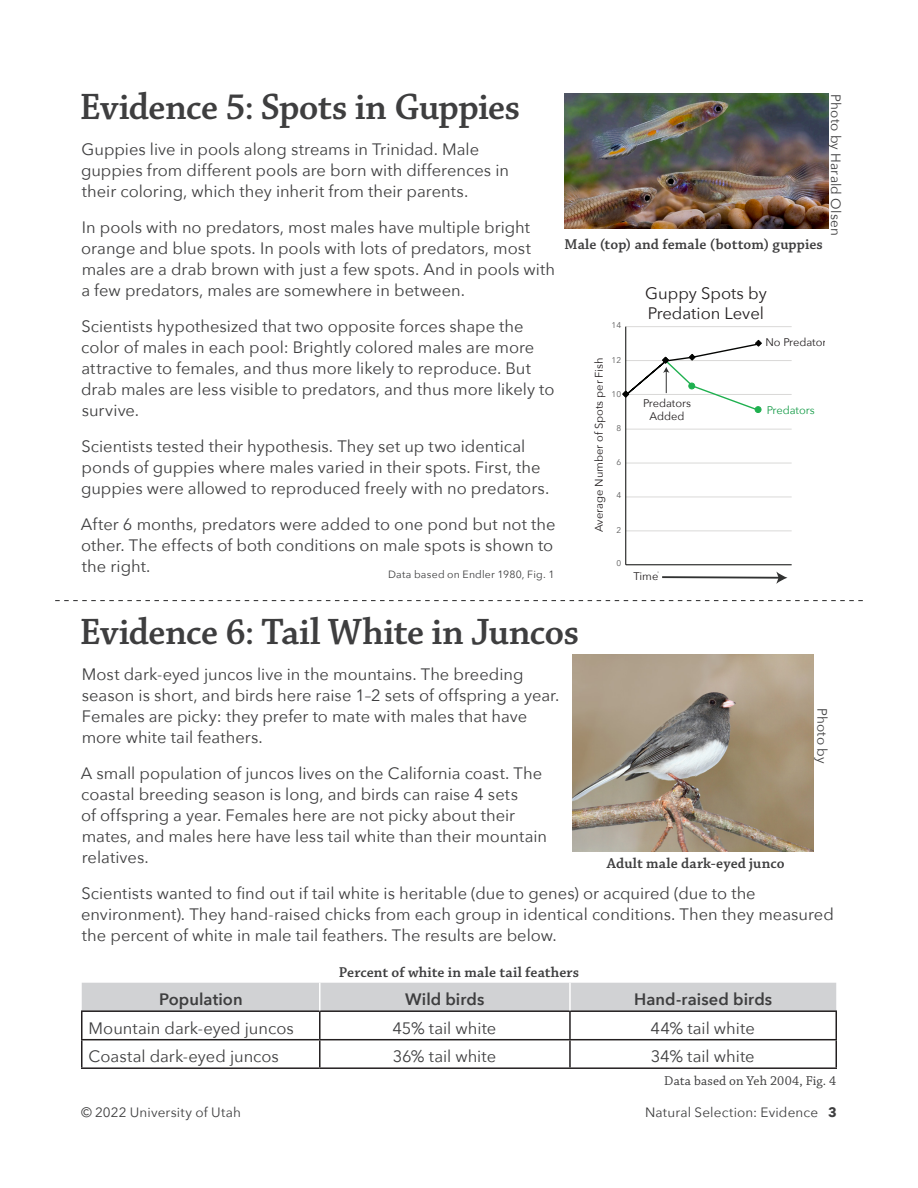
<style>
.page{position:relative;width:918px;height:1188px;background:#fff}
.page>*{position:absolute;margin:0;border:0;box-sizing:border-box;transform-origin:0 0}
.t1{font:39px "Chaparral Pro Semibold Subh";letter-spacing:-.005em;color:#3e3e3f}
.t2{font:16.65px/20px "Avenir Next";color:#231f20}
.Body_text{font:16.5px/21px "Avenir Next";color:#3e3e3f}
.Column_header{font:600 16.5px "Avenir Next";letter-spacing:.005em;color:#3e3e3f}
.Caption_Title{font:600 15px "Chaparral Pro";letter-spacing:.005em;color:#3e3e3f}
.References{font:13.5px "Avenir Next";letter-spacing:.01em;color:#3e3e3f}
.t3{font:13.5px "Chaparral Pro";letter-spacing:.01em;color:#3e3e3f}
.t4{font:11.1px "Myriad Pro";color:#231f20}
.t5{font:11.1px/13.4px "Avenir Next";color:#231f20;text-align:center}
.t6{font:11.1px "Avenir Next";color:#149b47}
.Body_text-2{font:10.5px "Avenir Next";letter-spacing:.02em;color:#3e3e3f}
.t7{font:8.25px "Avenir Next";color:#595959}
.t8{font:6.6px "Calibri";color:#595959}
.s1{font-weight:700}
</style>
<div class="page">
<svg style="left:55px;top:600px;width:808px;height:1px"></svg>
<img style="left:564px;top:93px;width:264px;height:135px">
<hr style="left:626px;top:531px;width:166px;height:1px;background:#dad9d8">
<hr style="left:626px;top:497px;width:166px;height:1px;background:#dad9d8">
<hr style="left:626px;top:463px;width:166px;height:1px;background:#dad9d8">
<hr style="left:626px;top:429px;width:166px;height:1px;background:#dad9d8">
<hr style="left:626px;top:394px;width:166px;height:1px;background:#dad9d8">
<hr style="left:626px;top:360px;width:166px;height:1px;background:#dad9d8">
<hr style="left:626px;top:326px;width:166px;height:1px;background:#dad9d8">
<hr style="left:625px;top:327px;width:1px;height:238px;background:#040503">
<hr style="left:626px;top:564px;width:166px;height:1px;background:#040503">
<svg style="left:662px;top:572px;width:125px;height:12px"></svg>
<svg style="left:622px;top:339px;width:140px;height:74px"></svg>
<svg style="left:81px;top:983px;width:756px;height:84px"></svg>
<hr style="left:81px;top:1067px;width:239px;height:2px;background:#231f20">
<hr style="left:320px;top:1067px;width:250px;height:2px;background:#231f20">
<hr style="left:570px;top:1067px;width:267px;height:2px;background:#231f20">
<hr style="left:319px;top:983px;width:2px;height:27px;background:#fff">
<hr style="left:569px;top:983px;width:2px;height:27px;background:#fff">
<img style="left:573px;top:654px;width:241px;height:197px">
<h1 class="t1" style="left:80px;top:86px;width:441px">Evidence 5: Spots in Guppies</h1>
<p class="Body_text" style="left:81px;top:138px;width:429px">Guppies live in pools along streams in Trinidad. Male guppies from different pools are born with differences in their coloring, which they inherit from their parents.</p>
<p class="Body_text" style="left:81px;top:216px;width:476px">In pools with no predators, most males have multiple bright orange and blue spots. In pools with lots of predators, most males are a drab brown with just a few spots. And in pools with a few predators, males are somewhere in between.</p>
<p class="Body_text" style="left:81px;top:315px;width:475px">Scientists hypothesized that two opposite forces shape the color of males in each pool: Brightly colored males are more attractive to females, and thus more likely to reproduce. But drab males are less visible to predators, and thus more likely to survive.</p>
<p class="Body_text" style="left:81px;top:435px;width:470px">Scientists tested their hypothesis. They set up two identical ponds of guppies where males varied in their spots. First, the guppies were allowed to reproduced freely with no predators.</p>
<p class="Body_text" style="left:81px;top:513px;width:476px">After 6 months, predators were added to one pond but not the other. The effects of both conditions on male spots is shown to the right.</p>
<p class="References" style="left:847px;top:94px;width:143px;rotate:90deg">Photo by Harald Olsen</p>
<h3 class="Caption_Title" style="left:564px;top:236px;width:260px">Male (top) and female (bottom) guppies</h3>
<p class="t4" style="left:515px;top:237px;width:331px">Used data for “dangerous predator” Crenicichla alta &amp; no predation only</p>
<p class="t2" style="left:645px;top:282px;width:123px">Guppy Spots by<br>Predation Level</p>
<p class="t7" style="left:612px;top:319px;width:11px">14</p>
<p class="t5" style="left:765px;top:335px;width:68px">No Predators</p>
<p class="t7" style="left:612px;top:353px;width:11px">12</p>
<p class="t5" style="left:592px;top:532px;width:176px;rotate:-90deg">Average Number of Spots per Fish</p>
<p class="t7" style="left:612px;top:387px;width:11px">10</p>
<p class="t5" style="left:643px;top:396px;width:50px">Predators<br>Added</p>
<p class="t6" style="left:767px;top:401px;width:50px">Predators</p>
<p class="t7" style="left:616px;top:421px;width:6px">8</p>
<p class="t7" style="left:616px;top:455px;width:6px">6</p>
<p class="t7" style="left:616px;top:489px;width:6px">4</p>
<p class="t7" style="left:616px;top:523px;width:6px">2</p>
<p class="t7" style="left:616px;top:556px;width:6px">0</p>
<p class="Body_text-2" style="left:388px;top:565px;width:168px">Data based on Endler 1980, Fig. 1</p>
<p class="t8" style="left:658px;top:569px;width:3px">'</p>
<p class="t5" style="left:633px;top:569px;width:27px">Time</p>
<h1 class="t1" style="left:80px;top:610px;width:500px">Evidence 6: Tail White in Juncos</h1>
<p class="Body_text" style="left:82px;top:663px;width:479px">Most dark-eyed juncos live in the mountains. The breeding season is short, and birds here raise 1–2 sets of offspring a year.<br>Females are picky: they prefer to mate with males that have more white tail feathers.</p>
<p class="Body_text" style="left:81px;top:762px;width:468px">A small population of juncos lives on the California coast. The coastal breeding season is long, and birds can raise 4 sets<br>of offspring a year. Females here are not picky about their mates, and males here have less tail white than their mountain relatives.</p>
<p class="Body_text" style="left:81px;top:882px;width:754px">Scientists wanted to find out if tail white is heritable (due to genes) or acquired (due to the environment). They hand-raised chicks from each group in identical conditions. Then they measured the percent of white in male tail feathers. The results are below.</p>
<h3 class="Caption_Title" style="left:339px;top:963px;width:242px">Percent of white in male tail feathers</h3>
<p class="Column_header" style="left:159px;top:985px;width:85px">Population</p>
<p class="Column_header" style="left:405px;top:985px;width:81px">Wild birds</p>
<p class="Column_header" style="left:634px;top:985px;width:140px">Hand-raised birds</p>
<p class="Body_text" style="left:89px;top:1017px;width:207px">Mountain dark-eyed juncos</p>
<p class="Body_text" style="left:392px;top:1017px;width:105px">45% tail white</p>
<p class="Body_text" style="left:650px;top:1017px;width:106px">44% tail white</p>
<p class="Body_text" style="left:88px;top:1045px;width:192px">Coastal dark-eyed juncos</p>
<p class="Body_text" style="left:393px;top:1045px;width:105px">36% tail white</p>
<p class="Body_text" style="left:651px;top:1045px;width:106px">34% tail white</p>
<p class="References" style="left:834px;top:708px;width:57px;rotate:90deg">Photo by</p>
<h3 class="Caption_Title" style="left:607px;top:854px;width:179px">Adult male dark-eyed junco</h3>
<h4 class="t3" style="left:664px;top:1073px;width:173px">Data based on Yeh 2004, Fig. 4</h4>
<p class="References" style="left:81px;top:1101px;width:161px">© 2022 University of Utah</p>
<p class="References" style="left:645px;top:1101px;width:193px">Natural Selection: Evidence <span class="s1">3</span></p>
</div>
